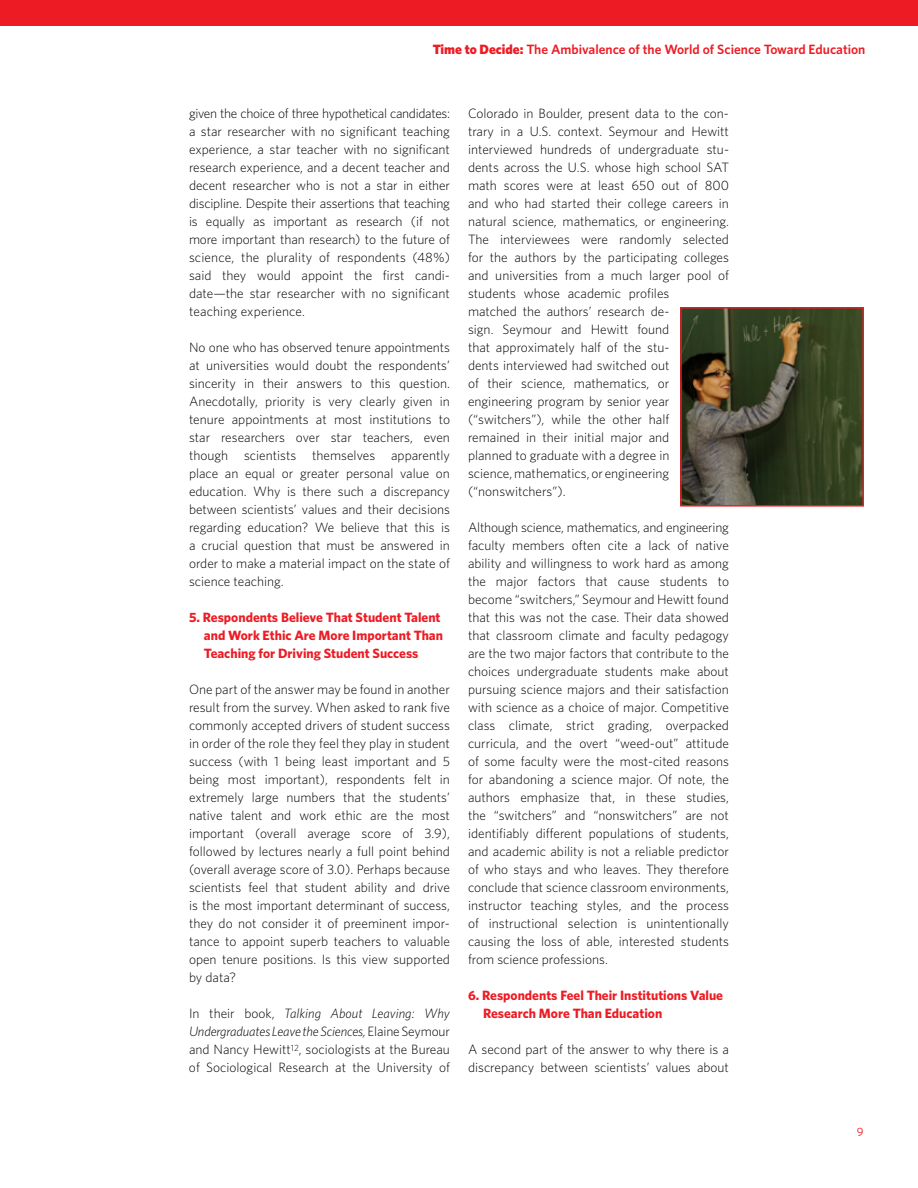
<style>
.page{position:relative;width:918px;height:1188px;background:#fff}
.page>*{position:absolute;margin:0;border:0;box-sizing:border-box;transform-origin:0 0}
.t1{font:300 13.5px/18px "Whitney";color:#000;text-align:justify}
.t2{font:700 13.5px/18px "Whitney";color:#ed1c24}
.t3{font:600 13.5px "Whitney";color:#ed1c24}
.t4{font:12px "Whitney";color:#ed1c24}
.s1{font-weight:900}
.s2{font-style:italic}
</style>
<div class="page">
<img style="left:683px;top:310px;width:178px;height:194px">
<div style="left:680px;top:307px;width:184px;height:200px;border:2px solid #ed1c24"></div>
<div style="left:0;top:0;width:918px;height:26px;background:#ed1c24"></div>
<p class="t3" style="left:433px;top:41px;width:434px"><span class="s1">Time to Decide:</span> The Ambivalence of the World of Science Toward Education</p>
<p class="t1" style="left:189px;top:104px;width:263px">given the choice of three hypothetical candidates: a star researcher with no significant teaching experience, a star teacher with no significant research experience, and a decent teacher and decent researcher who is not a star in either discipline. Despite their assertions that teaching is equally as important as research (if not more important than research) to the future of science, the plurality of respondents (48%) said they would appoint the first candi&shy;date—the star researcher with no significant teaching experience.</p>
<p class="t1" style="left:189px;top:338px;width:263px">No one who has observed tenure appointments at universities would doubt the respondents’ sincerity in their answers to this question.<br>Anecdotally, priority is very clearly given in tenure appointments at most institutions to star researchers over star teachers, even though scientists themselves apparently place an equal or greater personal value on education. Why is there such a discrepancy between scientists’ values and their decisions regarding education? We believe that this is a crucial question that must be answered in order to make a material impact on the state of science teaching.</p>
<p class="t2" style="left:204px;top:608px;width:241px;text-indent:-15px">5. Respondents Believe That Student Talent and Work Ethic Are More Important Than<br>Teaching for Driving Student Success</p>
<p class="t1" style="left:189px;top:680px;width:263px">One part of the answer may be found in another result from the survey. When asked to rank five commonly accepted drivers of student success in order of the role they feel they play in student success (with 1 being least important and 5 being most important), respondents felt in extremely large numbers that the students’ native talent and work ethic are the most important (overall average score of 3.9), followed by lectures nearly a full point behind (overall average score of 3.0). Perhaps because scientists feel that student ability and drive is the most important determinant of success, they do not consider it of preeminent impor&shy;tance to appoint superb teachers to valuable open tenure positions. Is this view supported by data?</p>
<p class="t1" style="left:189px;top:1003px;width:262px">In their book, <span class="s2">Talking About Leaving: Why Undergraduates Leave the Sciences,</span> Elaine Seymour and Nancy Hewitt<sup>12</sup>, sociologists at the Bureau of Sociological Research at the University of</p>
<p class="t1" style="left:468px;top:104px;width:263px;text-align:left">Colorado in Boulder, present data to the con&shy;trary in a U.S. context. Seymour and Hewitt interviewed hundreds of undergraduate stu&shy;dents across the U.S. whose high school SAT math scores were at least 650 out of 800 and who had started their college careers in natural science, mathematics, or engineering.<br>The interviewees were randomly selected for the authors by the participating colleges and universities from a much larger pool of students whose academic profiles<br>matched the authors’ research de-<br>sign. Seymour and Hewitt found<br>that approximately half of the stu-<br>dents interviewed had switched out<br>of their science, mathematics, or engineering program by senior year (“switchers”), while the other half<br>remained in their initial major and<br>planned to graduate with a degree in<br>science, mathematics, or engineering (“nonswitchers”).</p>
<p class="t1" style="left:468px;top:518px;width:263px">Although science, mathematics, and engineering faculty members often cite a lack of native ability and willingness to work hard as among the major factors that cause students to become “switchers,” Seymour and Hewitt found that this was not the case. Their data showed that classroom climate and faculty pedagogy are the two major factors that contribute to the choices undergraduate students make about pursuing science majors and their satisfaction with science as a choice of major. Competitive class climate, strict grading, overpacked curricula, and the overt “weed-out” attitude of some faculty were the most-cited reasons for abandoning a science major. Of note, the authors emphasize that, in these studies, the “switchers” and “nonswitchers” are not identifiably different populations of students, and academic ability is not a reliable predictor of who stays and who leaves. They therefore conclude that science classroom environments, instructor teaching styles, and the process of instructional selection is unintentionally causing the loss of able, interested students from science professions.</p>
<p class="t2" style="left:483px;top:986px;width:242px;text-indent:-15px">6. Respondents Feel Their Institutions Value<br>Research More Than Education</p>
<p class="t1" style="left:468px;top:1039px;width:262px">A second part of the answer to why there is a discrepancy between scientists’ values about</p>
<p class="t4" style="left:857px;top:1124px;width:8px">9</p>
</div>
